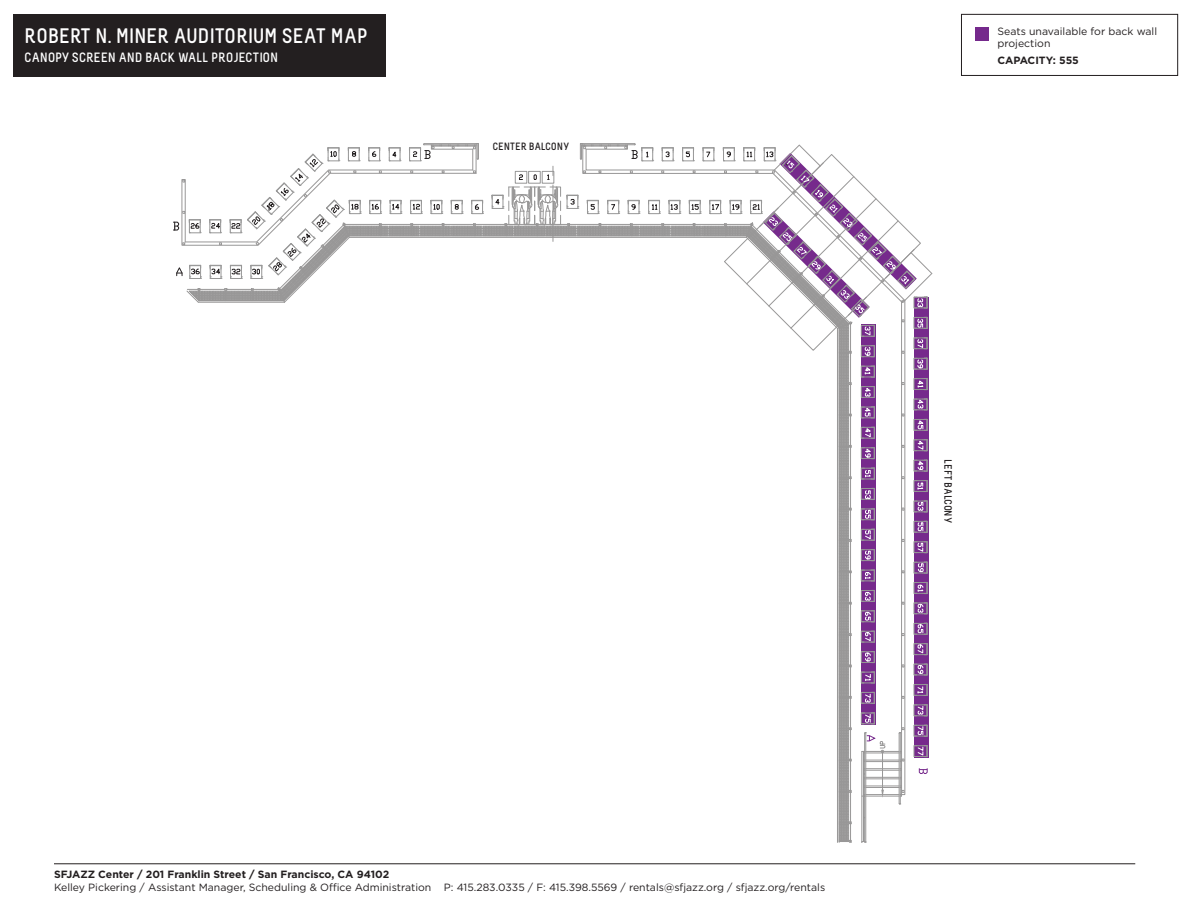
<style>
.page{position:relative;width:1188px;height:918px;background:#fff}
.page>*{position:absolute;margin:0;border:0;box-sizing:border-box;transform-origin:0 0}
.t1{font:700 21px "Melbourne";color:#fff}
.t2{font:700 13.5px "Melbourne";color:#fff}
.t3{font:10.5px/12px "Gotham";color:#231f20}
.t4{font:700 10.5px "Gotham";color:#231f20}
.t5{font:700 10.5px "Melbourne";color:#231f20}
</style>
<div class="page">
<hr style="left:54px;top:863px;width:1081px;height:1px;background:#231f20">
<svg style="left:173px;top:143px;width:760px;height:700px"></svg>
<div style="left:14px;top:14px;width:372px;height:63px;background:#231f20"></div>
<div style="left:975px;top:27px;width:14px;height:13px;background:#75298c"></div>
<div style="left:961px;top:14px;width:217px;height:62px;border:1px solid #231f20"></div>
<p class="t1" style="left:24px;top:23px;width:345px">ROBERT N. MINER AUDITORIUM SEAT MAP</p>
<p class="t2" style="left:24px;top:49px;width:255px">CANOPY SCREEN AND BACK WALL PROJECTION</p>
<p class="t5" style="left:492px;top:140px;width:78px">CENTER BALCONY</p>
<p class="t3" style="left:998px;top:25px;width:161px">Seats unavailable for back wall projection</p>
<p class="t4" style="left:998px;top:53px;width:83px">CAPACITY: 555</p>
<p class="t5" style="left:954px;top:459px;width:65px;rotate:90deg">LEFT BALCONY</p>
<p class="t4" style="left:54px;top:867px;width:337px">SFJAZZ Center / 201 Franklin Street / San Francisco, CA 94102</p>
<p class="t3" style="left:54px;top:881px;width:773px">Kelley Pickering / Assistant Manager, Scheduling &amp; Office Administration P: 415.283.0335 / F: 415.398.5569 / rentals@sfjazz.org / sfjazz.org/rentals</p>
</div>
